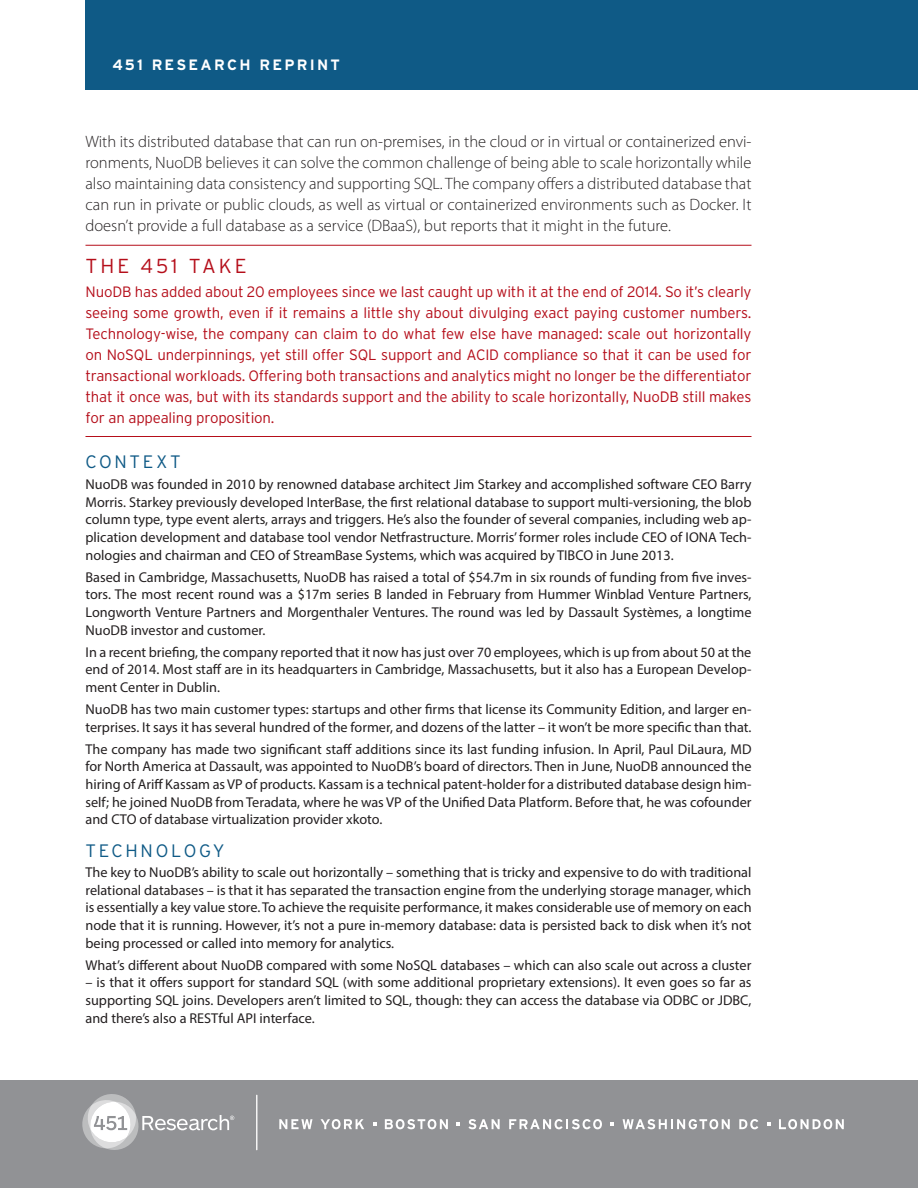
<style>
.page{position:relative;width:918px;height:1188px;background:#fff}
.page>*{position:absolute;margin:0;border:0;box-sizing:border-box;transform-origin:0 0}
._451_Take_Header{font:300 20.25px "Interstate";letter-spacing:.15em;color:#b50e1a}
.Hed_30_Shorter{font:300 18px "Interstate";letter-spacing:.15em;color:#0f5a86}
.Intro_Body{font:300 16.5px/21px "Myriad Pro";color:#231f20;text-align:justify}
._451_Take_Body{font:300 15px/21px "Interstate";letter-spacing:-.01em;color:#b50e1a;text-align:justify}
.Header{font:700 15px "Interstate";letter-spacing:.15em;color:#fff}
.Myriad_Body{font:14.25px/17.7px "Myriad Pro";color:#231f20;text-align:justify}
</style>
<div class="page">
<hr style="left:86px;top:245px;width:666px;height:1px;background:#b50e1a">
<hr style="left:86px;top:436px;width:666px;height:1px;background:#b50e1a">
<div style="left:0;top:1080px;width:918px;height:108px;background:#919295"></div>
<hr style="left:256px;top:1095px;width:1px;height:55px;background:#fff">
<svg style="left:82px;top:1094px;width:152px;height:56px"></svg>
<svg style="left:279px;top:1119px;width:34px;height:10px"></svg>
<svg style="left:321px;top:1119px;width:43px;height:10px"></svg>
<svg style="left:385px;top:1119px;width:63px;height:10px"></svg>
<svg style="left:468px;top:1119px;width:32px;height:10px"></svg>
<svg style="left:509px;top:1119px;width:93px;height:10px"></svg>
<svg style="left:623px;top:1119px;width:107px;height:10px"></svg>
<svg style="left:739px;top:1119px;width:19px;height:10px"></svg>
<svg style="left:779px;top:1119px;width:65px;height:10px"></svg>
<svg style="left:373px;top:1122px;width:3px;height:4px"></svg>
<svg style="left:456px;top:1122px;width:4px;height:4px"></svg>
<svg style="left:611px;top:1122px;width:3px;height:4px"></svg>
<svg style="left:767px;top:1122px;width:3px;height:4px"></svg>
<div style="left:86px;top:0;width:832px;height:90px;background:#0f5a86"></div>
<p class="Header" style="left:112px;top:55px;width:229px">451 RESEARCH REPRINT</p>
<p class="Intro_Body" style="left:86px;top:131px;width:668px">With its distributed database that can run on-premises, in the cloud or in virtual or containerized envi&shy;ronments, NuoDB believes it can solve the common challenge of being able to scale horizontally while also maintaining data consistency and supporting SQL. The company offers a distributed database that can run in private or public clouds, as well as virtual or containerized environments such as Docker. It doesn’t provide a full database as a service (DBaaS), but reports that it might in the future.</p>
<p class="_451_Take_Header" style="left:86px;top:253px;width:163px">THE 451 TAKE</p>
<p class="_451_Take_Body" style="left:86px;top:281px;width:668px">NuoDB has added about 20 employees since we last caught up with it at the end of 2014. So it’s clearly seeing some growth, even if it remains a little shy about divulging exact paying customer numbers.<br>Technology-wise, the company can claim to do what few else have managed: scale out horizontally on NoSQL underpinnings, yet still offer SQL support and ACID compliance so that it can be used for transactional workloads. Offering both transactions and analytics might no longer be the differentiator that it once was, but with its standards support and the ability to scale horizontally, NuoDB still makes for an appealing proposition.</p>
<p class="Hed_30_Shorter" style="left:86px;top:451px;width:97px">CONTEXT</p>
<p class="Myriad_Body" style="left:86px;top:475px;width:668px">NuoDB was founded in 2010 by renowned database architect Jim Starkey and accomplished software CEO Barry Morris. Starkey previously developed InterBase, the first relational database to support multi-versioning, the blob column type, type event alerts, arrays and triggers. He’s also the founder of several companies, including web ap&shy;plication development and database tool vendor Netfrastructure. Morris’ former roles include CEO of IONA Tech&shy;nologies and chairman and CEO of StreamBase Systems, which was acquired by TIBCO in June 2013.</p>
<p class="Myriad_Body" style="left:86px;top:568px;width:668px">Based in Cambridge, Massachusetts, NuoDB has raised a total of $54.7m in six rounds of funding from five inves&shy;tors. The most recent round was a $17m series B landed in February from Hummer Winblad Venture Partners, Longworth Venture Partners and Morgenthaler Ventures. The round was led by Dassault Systèmes, a longtime NuoDB investor and customer.</p>
<p class="Myriad_Body" style="left:86px;top:643px;width:668px">In a recent briefing, the company reported that it now has just over 70 employees, which is up from about 50 at the end of 2014. Most staff are in its headquarters in Cambridge, Massachusetts, but it also has a European Develop&shy;ment Center in Dublin.</p>
<p class="Myriad_Body" style="left:86px;top:700px;width:668px">NuoDB has two main customer types: startups and other firms that license its Community Edition, and larger en&shy;terprises. It says it has several hundred of the former, and dozens of the latter – it won’t be more specific than that.</p>
<p class="Myriad_Body" style="left:86px;top:740px;width:668px">The company has made two significant staff additions since its last funding infusion. In April, Paul DiLaura, MD for North America at Dassault, was appointed to NuoDB’s board of directors. Then in June, NuoDB announced the hiring of Ariff Kassam as VP of products. Kassam is a technical patent-holder for a distributed database design him&shy;self; he joined NuoDB from Teradata, where he was VP of the Unified Data Platform. Before that, he was cofounder and CTO of database virtualization provider xkoto.</p>
<p class="Hed_30_Shorter" style="left:86px;top:839px;width:141px">TECHNOLOGY</p>
<p class="Myriad_Body" style="left:86px;top:863px;width:668px">The key to NuoDB’s ability to scale out horizontally – something that is tricky and expensive to do with traditional relational databases – is that it has separated the transaction engine from the underlying storage manager, which is essentially a key value store. To achieve the requisite performance, it makes considerable use of memory on each node that it is running. However, it’s not a pure in-memory database: data is persisted back to disk when it’s not being processed or called into memory for analytics.</p>
<p class="Myriad_Body" style="left:86px;top:956px;width:667px">What’s different about NuoDB compared with some NoSQL databases – which can also scale out across a cluster</p>
<p class="Myriad_Body" style="left:86px;top:974px;width:668px">– is that it offers support for standard SQL (with some additional proprietary extensions). It even goes so far as supporting SQL joins. Developers aren’t limited to SQL, though: they can access the database via ODBC or JDBC, and there’s also a RESTful API interface.</p>
</div>
